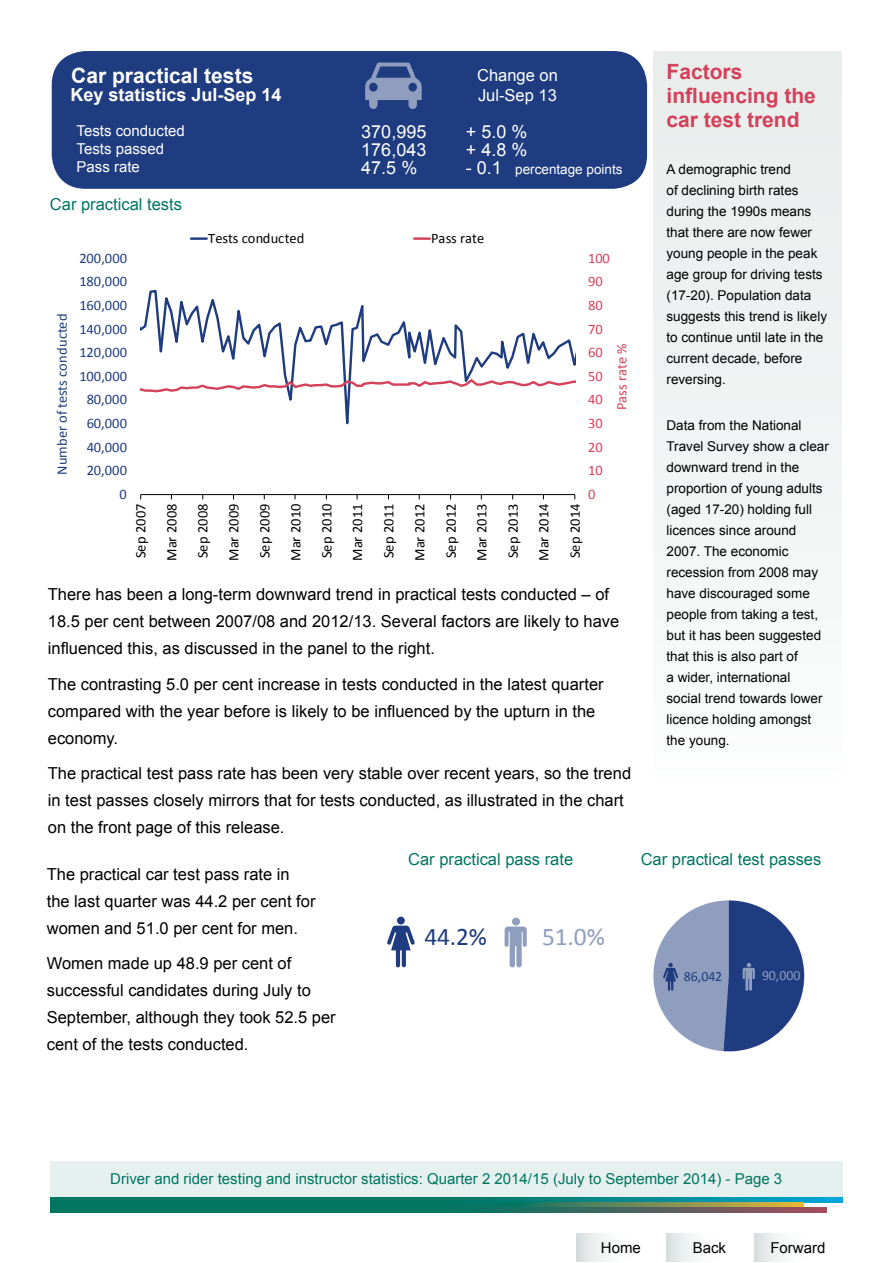
<style>
.page{position:relative;width:893px;height:1263px;background:#fff}
.page>*{position:absolute;margin:0;border:0;box-sizing:border-box;transform-origin:0 0}
.t1{font:25.35px "Calibri";color:#1e3c7f}
.t2{font:25.35px "Calibri";color:#8f9ebf}
.t3{font:700 21px/24px "Arial";color:#d4415a}
.t4{font:700 21px "Arial";color:#fff}
.t5{font:18px "Arial";color:#fff}
.t6{font:700 18px "Arial";color:#fff}
.t7{font:16.5px/27px "Arial";color:#000}
.t8{font:16.5px "Arial";color:#007662}
.t9{font:16.5px "Arial";color:#fff}
.t10{font:15px "Arial";color:#007662}
.t11{font:15px/18.1px "Arial";color:#fff}
.t12{font:15px "Arial";color:#000}
.t13{font:14.4px/31px "Calibri";color:#000;text-align:justify}
.t14{font:14.4px "Calibri";letter-spacing:-.005em;color:#1e3c7f}
.t15{font:14.4px "Calibri";letter-spacing:-.005em;color:#d4415a}
.t16{font:13.95px "Calibri";color:#1e3c7f}
.t17{font:13.95px "Calibri";color:#8f9ebf}
.t18{font:13.5px/21px "Arial";color:#000}
.t19{font:13.5px "Arial";color:#fff}
</style>
<div class="page">
<div style="left:50px;top:1161px;width:792px;height:36px;background:#e6f1ef"></div>
<svg style="left:50px;top:1197px;width:792px;height:5px;background:#00817d"></svg>
<svg style="left:50px;top:1202px;width:753px;height:5px;background:#2f805c"></svg>
<svg style="left:50px;top:1207px;width:777px;height:6px;background:#266c60"></svg>
<div style="left:654px;top:51px;width:188px;height:727px;background:#f0f3f3"></div>
<div style="left:52px;top:51px;width:595px;height:138px;background:#1e3c7f;border-radius:34px"></div>
<svg style="left:365px;top:63px;width:57px;height:45px"></svg>
<hr style="left:141px;top:494px;width:434px;height:1px;background:#000">
<svg style="left:140px;top:290px;width:435px;height:135px"></svg>
<svg style="left:140px;top:377px;width:435px;height:17px"></svg>
<hr style="left:191px;top:237px;width:16px;height:3px;background:#1e3c7f">
<hr style="left:414px;top:237px;width:16px;height:3px;background:#d4415a">
<svg style="left:387px;top:917px;width:28px;height:50px"></svg>
<svg style="left:505px;top:918px;width:22px;height:49px"></svg>
<img style="left:653px;top:900px;width:152px;height:152px">
<svg style="left:743px;top:963px;width:12px;height:28px"></svg>
<svg style="left:663px;top:963px;width:15px;height:28px"></svg>
<div style="left:754px;top:1234px;width:88px;height:28px;background:linear-gradient(to right,#e5eaea,#fff)"></div>
<div style="left:665px;top:1234px;width:89px;height:28px;background:linear-gradient(to right,#e4eae9,#fff)"></div>
<div style="left:577px;top:1234px;width:88px;height:28px;background:linear-gradient(to right,#e5eae9,#fff)"></div>
<p class="t4" style="left:71px;top:61px;width:184px">Car practical tests</p>
<p class="t9" style="left:477px;top:64px;width:82px">Change on</p>
<p class="t6" style="left:70px;top:83px;width:213px">Key statistics Jul-Sep 14</p>
<p class="t9" style="left:478px;top:84px;width:80px">Jul-Sep 13</p>
<p class="t11" style="left:77px;top:140px;width:89px">Tests passed<br>Pass rate</p>
<p class="t5" style="left:466px;top:120px;width:63px">+ 5.0 %</p>
<p class="t5" style="left:361px;top:120px;width:67px">370,995</p>
<p class="t11" style="left:77px;top:122px;width:110px">Tests conducted</p>
<p class="t5" style="left:361px;top:138px;width:67px">176,043</p>
<p class="t5" style="left:466px;top:138px;width:63px">+ 4.8 %</p>
<p class="t5" style="left:361px;top:156px;width:58px">47.5 %</p>
<p class="t5" style="left:466px;top:156px;width:38px">- 0.1</p>
<p class="t19" style="left:515px;top:161px;width:109px">percentage points</p>
<p class="t8" style="left:50px;top:193px;width:134px">Car practical tests</p>
<p class="t13" style="left:208px;top:223px;width:98px">Tests conducted</p>
<p class="t13" style="left:431px;top:223px;width:55px">Pass rate</p>
<p class="t14" style="left:79px;top:249px;width:49px">200,000</p>
<p class="t15" style="left:588px;top:249px;width:23px">100</p>
<p class="t14" style="left:79px;top:272px;width:49px">180,000</p>
<p class="t15" style="left:588px;top:272px;width:16px">90</p>
<p class="t14" style="left:79px;top:296px;width:49px">160,000</p>
<p class="t15" style="left:588px;top:296px;width:16px">80</p>
<p class="t14" style="left:53px;top:475px;width:163px;rotate:-90deg">Number of tests conducted</p>
<p class="t14" style="left:79px;top:320px;width:49px">140,000</p>
<p class="t14" style="left:79px;top:343px;width:49px">120,000</p>
<p class="t14" style="left:79px;top:367px;width:49px">100,000</p>
<p class="t14" style="left:87px;top:390px;width:42px">80,000</p>
<p class="t14" style="left:87px;top:414px;width:42px">60,000</p>
<p class="t14" style="left:87px;top:438px;width:42px">40,000</p>
<p class="t14" style="left:87px;top:461px;width:42px">20,000</p>
<p class="t15" style="left:588px;top:320px;width:16px">70</p>
<p class="t15" style="left:588px;top:343px;width:16px">60</p>
<p class="t15" style="left:588px;top:367px;width:16px">50</p>
<p class="t15" style="left:588px;top:390px;width:16px">40</p>
<p class="t15" style="left:588px;top:414px;width:16px">30</p>
<p class="t15" style="left:588px;top:438px;width:16px">20</p>
<p class="t15" style="left:588px;top:461px;width:16px">10</p>
<p class="t15" style="left:612px;top:409px;width:67px;rotate:-90deg">Pass rate %</p>
<p class="t14" style="left:120px;top:485px;width:9px">0</p>
<p class="t15" style="left:588px;top:485px;width:9px">0</p>
<p class="t13" style="left:125px;top:561px;width:59px;rotate:-90deg">Sep 2007<br>Mar 2008<br>Sep 2008<br>Mar 2009<br>Sep 2009<br>Mar 2010<br>Sep 2010<br>Mar 2011<br>Sep 2011<br>Mar 2012<br>Sep 2012<br>Mar 2013<br>Sep 2013<br>Mar 2014<br>Sep 2014</p>
<p class="t7" style="left:48px;top:581px;width:573px">There has been a long-term downward trend in practical tests conducted – of<br>18.5 per cent between 2007/08 and 2012/13. Several factors are likely to have influenced this, as discussed in the panel to the right.</p>
<p class="t7" style="left:48px;top:670px;width:557px">The contrasting 5.0 per cent increase in tests conducted in the latest quarter compared with the year before is likely to be influenced by the upturn in the economy.</p>
<p class="t7" style="left:48px;top:760px;width:585px">The practical test pass rate has been very stable over recent years, so the trend in test passes closely mirrors that for tests conducted, as illustrated in the chart on the front page of this release.</p>
<p class="t7" style="left:47px;top:860px;width:270px">The practical car test pass rate in the last quarter was 44.2 per cent for women and 51.0 per cent for men.</p>
<p class="t7" style="left:47px;top:950px;width:290px">Women made up 48.9 per cent of successful candidates during July to September, although they took 52.5 per cent of the tests conducted.</p>
<p class="t8" style="left:408px;top:848px;width:167px">Car practical pass rate</p>
<p class="t1" style="left:424px;top:921px;width:64px">44.2%</p>
<p class="t2" style="left:542px;top:921px;width:64px">51.0%</p>
<p class="t3" style="left:666px;top:60px;width:151px">Factors influencing the car test trend</p>
<p class="t18" style="left:666px;top:158px;width:162px">A demographic trend<br>of declining birth rates during the 1990s means that there are now fewer young people in the peak age group for driving tests (17-20). Population data suggests this trend is likely to continue until late in the current decade, before reversing.</p>
<p class="t18" style="left:666px;top:415px;width:164px">Data from the National<br>Travel Survey show a clear downward trend in the proportion of young adults (aged 17-20) holding full licences since around<br>2007. The economic recession from 2008 may have discouraged some people from taking a test, but it has been suggested that this is also part of<br>a wider, international<br>social trend towards lower licence holding amongst the young.</p>
<p class="t8" style="left:641px;top:848px;width:182px">Car practical test passes</p>
<p class="t16" style="left:684px;top:967px;width:40px">86,042</p>
<p class="t17" style="left:762px;top:966px;width:40px">90,000</p>
<p class="t10" style="left:110px;top:1169px;width:673px">Driver and rider testing and instructor statistics: Quarter 2 2014/15 (July to September 2014) - Page 3</p>
<p class="t12" style="left:601px;top:1238px;width:42px">Home</p>
<p class="t12" style="left:693px;top:1238px;width:35px">Back</p>
<p class="t12" style="left:770px;top:1238px;width:57px">Forward</p>
</div>
